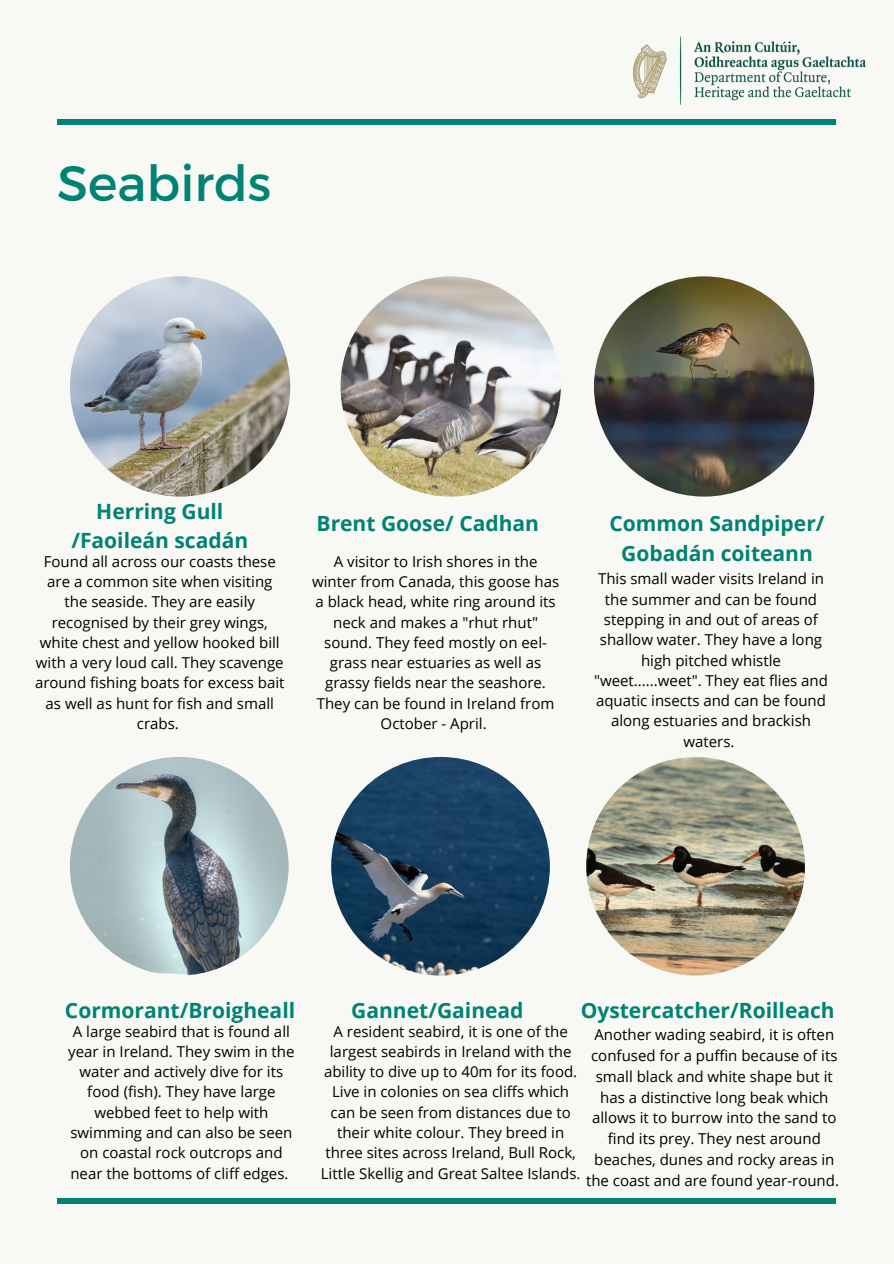
<style>
.page{position:relative;width:894px;height:1264px;background:#fff}
.page>*{position:absolute;margin:0;border:0;box-sizing:border-box;transform-origin:0 0}
.t1{font:49.65px "Montserrat";color:#008274}
.t2{font:700 21px/29.2px "Open Sans";color:#008274;text-align:center}
.t3{font:15px/20.2px "Open Sans";color:#000;text-align:center}
</style>
<div class="page">
<div style="left:0;top:0;width:893px;height:1263px;background:#f8f8f4"></div>
<img style="left:633px;top:36px;width:233px;height:69px">
<div style="left:57px;top:1198px;width:779px;height:5px;background:#008274"></div>
<div style="left:57px;top:119px;width:779px;height:6px;background:#008274"></div>
<img style="left:70px;top:276px;width:220px;height:220px;border-radius:50%">
<img style="left:340px;top:276px;width:220px;height:220px;border-radius:50%">
<img style="left:593px;top:276px;width:221px;height:220px;border-radius:50%">
<img style="left:70px;top:757px;width:218px;height:218px;border-radius:50%">
<img style="left:331px;top:757px;width:218px;height:218px;border-radius:50%">
<img style="left:586px;top:757px;width:218px;height:218px;border-radius:50%">
<h1 class="t1" style="left:57px;top:151px;width:215px">Seabirds</h1>
<h2 class="t2" style="left:71px;top:496px;width:178px">Herring Gull /Faoileán scadán</h2>
<p class="t3" style="left:35px;top:551px;width:251px">Found all across our coasts these are a common site when visiting the seaside. They are easily recognised by their grey wings, white chest and yellow hooked bill with a very loud call. They scavenge around fishing boats for excess bait as well as hunt for fish and small crabs.</p>
<h2 class="t2" style="left:316px;top:508px;width:224px">Brent Goose/ Cadhan</h2>
<h2 class="t2" style="left:609px;top:508px;width:216px">Common Sandpiper/<br>Gobadán coiteann</h2>
<p class="t3" style="left:312px;top:551px;width:248px">A visitor to Irish shores in the winter from Canada, this goose has a black head, white ring around its neck and makes a "rhut rhut" sound. They feed mostly on eel&shy;grass near estuaries as well as grassy fields near the seashore.<br>They can be found in Ireland from<br>October - April.</p>
<p class="t3" style="left:594px;top:568px;width:235px">This small wader visits Ireland in the summer and can be found stepping in and out of areas of shallow water. They have a long high pitched whistle "weet......weet". They eat flies and aquatic insects and can be found along estuaries and brackish waters.</p>
<h2 class="t2" style="left:65px;top:995px;width:232px">Cormorant/Broigheall</h2>
<h2 class="t2" style="left:351px;top:995px;width:174px">Gannet/Gainead</h2>
<h2 class="t2" style="left:580px;top:995px;width:255px">Oystercatcher/Roilleach</h2>
<p class="t3" style="left:68px;top:1020px;width:228px">A large seabird that is found all year in Ireland. They swim in the water and actively dive for its food (fish). They have large webbed feet to help with swimming and can also be seen on coastal rock outcrops and near the bottoms of cliff edges.</p>
<p class="t3" style="left:321px;top:1020px;width:261px">A resident seabird, it is one of the largest seabirds in Ireland with the ability to dive up to 40m for its food.<br>Live in colonies on sea cliffs which can be seen from distances due to their white colour. They breed in three sites across Ireland, Bull Rock, Little Skellig and Great Saltee Islands.</p>
<p class="t3" style="left:586px;top:1023px;width:254px;line-height:20.9px">Another wading seabird, it is often confused for a puffin because of its small black and white shape but it has a distinctive long beak which allows it to burrow into the sand to find its prey. They nest around beaches, dunes and rocky areas in the coast and are found year-round.</p>
</div>
